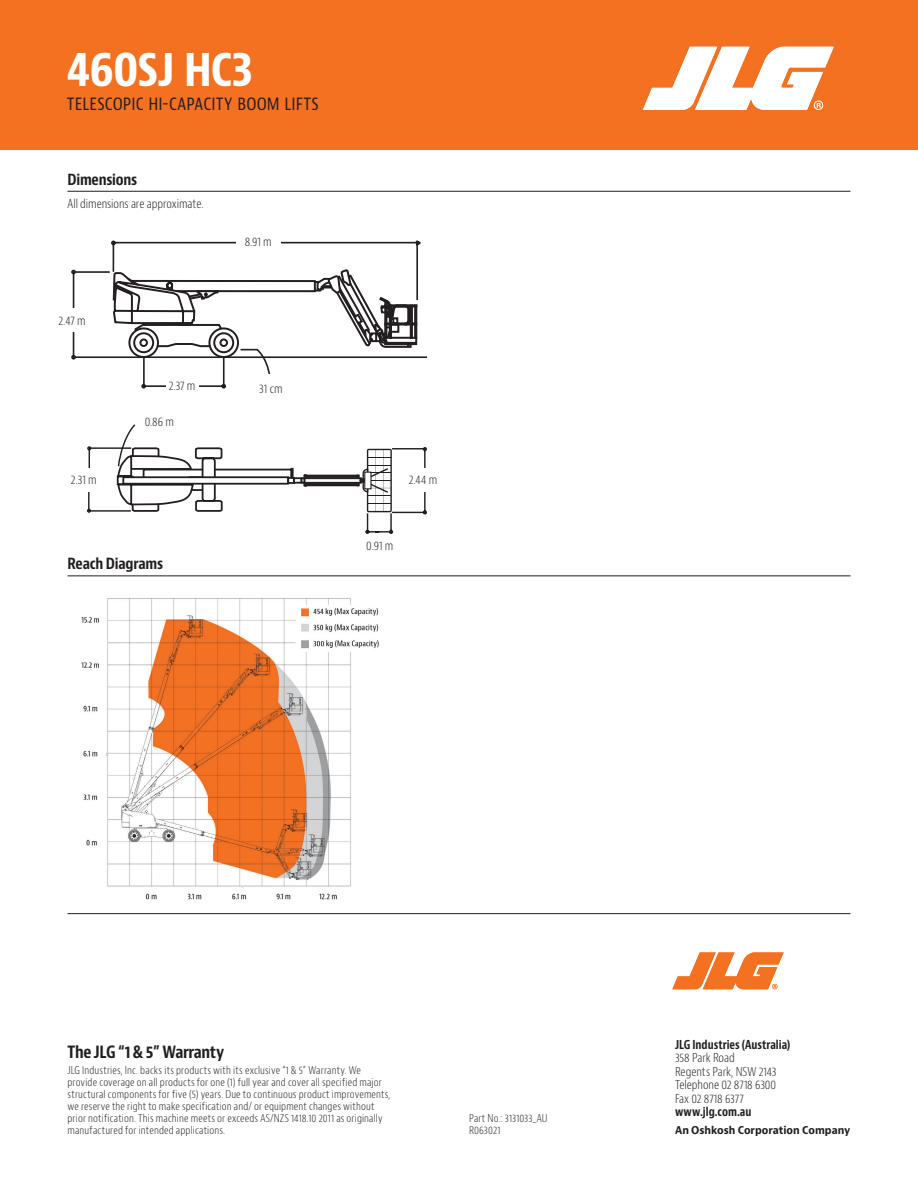
<style>
.page{position:relative;width:918px;height:1188px;background:#fff}
.page>*{position:absolute;margin:0;border:0;box-sizing:border-box;transform-origin:0 0}
.jlgSS_MainTitle-Seri{font:700 condensed 48px "Bernino Sans";letter-spacing:-.03em;color:#fff}
.jlgSS_SubTitle-Botto{font:condensed 18px "Bernino Sans";letter-spacing:.01em;color:#231f20}
.jlgSS_WarrantySubhea{font:700 condensed 16.5px "Bernino Sans";letter-spacing:-.025em;color:#231f20}
.jlgSS-SubHead{font:700 condensed 15px "Bernino Sans";letter-spacing:-.015em;color:#231f20}
.jlgSS_BodyText{font:300 condensed 12px "Bernino Sans";letter-spacing:-.005em;color:#231f20}
.jlgSS_ContactInfo{font:300 condensed 12px "Bernino Sans";letter-spacing:-.005em;color:#231f20}
.jlgSS_ContactInfo-2{font:700 condensed 12px "Bernino Sans";color:#231f20;scale:.95 1}
.jlgSS_WarrantyCopy{font:300 condensed 10.5px/12px "Bernino Sans";letter-spacing:.015em;color:#231f20}
.jlgSS_OshkoshLine{font:700 10.5px "Bernino Sans";color:#231f20;scale:.95 1}
.jlgSS_PartFormCopy{font:300 condensed 10.5px "Bernino Sans";letter-spacing:.005em;color:#231f20}
</style>
<div class="page">
<hr style="left:68px;top:913px;width:783px;height:1px;background:#231f20">
<svg style="left:672px;top:952px;width:112px;height:37px"></svg>
<hr style="left:68px;top:191px;width:782px;height:1px;background:#231f20">
<hr style="left:68px;top:576px;width:782px;height:1px;background:#231f20">
<div style="left:0;top:0;width:918px;height:150px;background:#f37121"></div>
<svg style="left:643px;top:47px;width:191px;height:63px"></svg>
<img style="left:81px;top:598px;width:298px;height:302px">
<svg style="left:71px;top:240px;width:357px;height:149px"></svg>
<svg style="left:224px;top:447px;width:203px;height:87px"></svg>
<svg style="left:87px;top:424px;width:137px;height:89px"></svg>
<svg style="left:365px;top:472px;width:6px;height:17px"></svg>
<div style="left:236px;top:227px;width:45px;height:29px;background:#fff"></div>
<div style="left:248px;top:374px;width:45px;height:29px;background:#fff"></div>
<div style="left:166px;top:374px;width:32px;height:24px;background:#fff"></div>
<div style="left:137px;top:410px;width:45px;height:24px;background:#fff"></div>
<div style="left:56px;top:308px;width:32px;height:24px;background:#fff"></div>
<div style="left:68px;top:468px;width:32px;height:24px;background:#fff"></div>
<div style="left:407px;top:468px;width:32px;height:24px;background:#fff"></div>
<p class="jlgSS_MainTitle-Seri" style="left:67px;top:39px;width:188px">460SJ HC3</p>
<p class="jlgSS_SubTitle-Botto" style="left:67px;top:92px;width:254px">TELESCOPIC HI-CAPACITY BOOM LIFTS</p>
<p class="jlgSS-SubHead" style="left:68px;top:170px;width:71px">Dimensions</p>
<p class="jlgSS_BodyText" style="left:68px;top:196px;width:138px">All dimensions are approximate.</p>
<p class="jlgSS_BodyText" style="left:58px;top:313px;width:29px">2.47 m</p>
<p class="jlgSS_BodyText" style="left:245px;top:235px;width:29px">8.91 m</p>
<p class="jlgSS_BodyText" style="left:169px;top:379px;width:28px">2.37 m</p>
<p class="jlgSS_BodyText" style="left:259px;top:382px;width:25px">31 cm</p>
<p class="jlgSS_BodyText" style="left:145px;top:415px;width:31px">0.86 m</p>
<p class="jlgSS_BodyText" style="left:71px;top:473px;width:27px">2.31 m</p>
<p class="jlgSS_BodyText" style="left:409px;top:473px;width:30px">2.44 m</p>
<p class="jlgSS-SubHead" style="left:68px;top:555px;width:97px">Reach Diagrams</p>
<p class="jlgSS_BodyText" style="left:366px;top:539px;width:28px">0.91 m</p>
<p class="jlgSS_WarrantySubhea" style="left:68px;top:1041px;width:158px">The JLG “1 &amp; 5” Warranty</p>
<p class="jlgSS_WarrantyCopy" style="left:68px;top:1064px;width:325px">JLG Industries, Inc. backs its products with its exclusive “1 &amp; 5” Warranty. We provide coverage on all products for one (1) full year and cover all specified major structural components for five (5) years. Due to continuous product improvements, we reserve the right to make specification and/ or equipment changes without prior notification. This machine meets or exceeds AS/NZS 1418.10 2011 as originally manufactured for intended applications.</p>
<p class="jlgSS_PartFormCopy" style="left:469px;top:1112px;width:80px">Part No.: 3131033_AU</p>
<p class="jlgSS_PartFormCopy" style="left:469px;top:1124px;width:33px">R063021</p>
<p class="jlgSS_ContactInfo-2" style="left:675px;top:1037px;width:123px">JLG Industries (Australia)</p>
<p class="jlgSS_ContactInfo" style="left:675px;top:1050px;width:61px">358 Park Road</p>
<p class="jlgSS_ContactInfo" style="left:675px;top:1064px;width:103px">Regents Park, NSW 2143</p>
<p class="jlgSS_ContactInfo" style="left:675px;top:1077px;width:103px">Telephone 02 8718 6300</p>
<p class="jlgSS_ContactInfo" style="left:675px;top:1091px;width:70px">Fax 02 8718 6377</p>
<p class="jlgSS_ContactInfo-2" style="left:675px;top:1104px;width:82px">www.jlg.com.au</p>
<p class="jlgSS_OshkoshLine" style="left:675px;top:1123px;width:186px">An Oshkosh Corporation Company</p>
</div>
